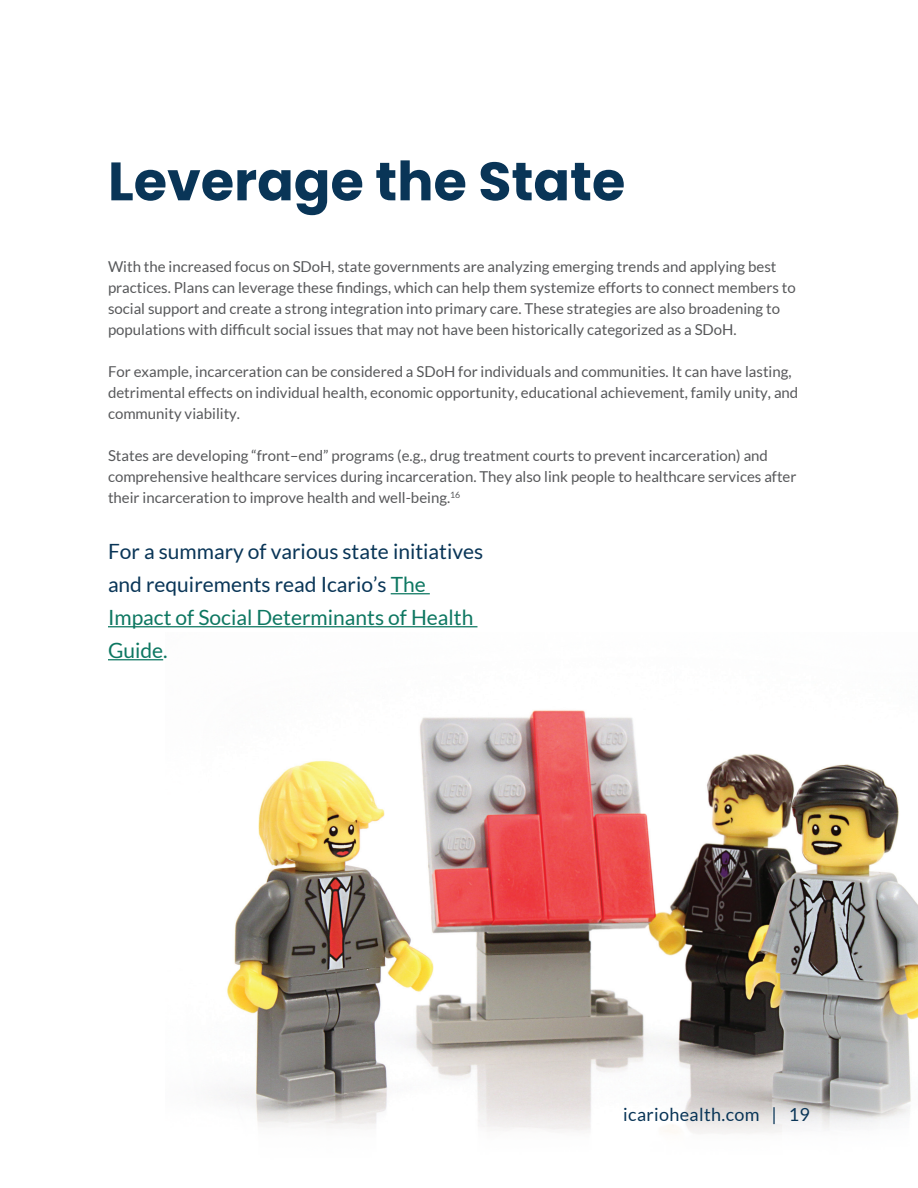
<style>
.page{position:relative;width:918px;height:1188px;background:#fff}
.page>*{position:absolute;margin:0;border:0;box-sizing:border-box;transform-origin:0 0}
.t1{font:700 54px "Poppins";color:#093557}
.t2{font:21px/33px "Lato";color:#093557}
.t3{font:18px "Lato";letter-spacing:.02em;color:#093557}
.t4{font:15px/21px "Lato";color:#57585a}
.s1{color:#0d7761}
</style>
<div class="page">
<img style="left:221px;top:710px;width:697px;height:424px">
<hr style="left:391px;top:593px;width:39px;height:1px;background:#0d7761">
<hr style="left:108px;top:626px;width:369px;height:1px;background:#0d7761">
<hr style="left:108px;top:659px;width:55px;height:1px;background:#0d7761">
<h1 class="t1" style="left:108px;top:150px;width:519px">Leverage the State</h1>
<p class="t4" style="left:108px;top:256px;width:689px">With the increased focus on SDoH, state governments are analyzing emerging trends and applying best practices. Plans can leverage these findings, which can help them systemize efforts to connect members to social support and create a strong integration into primary care. These strategies are also broadening to populations with difficult social issues that may not have been historically categorized as a SDoH.</p>
<p class="t4" style="left:108px;top:361px;width:692px">For example, incarceration can be considered a SDoH for individuals and communities. It can have lasting, detrimental effects on individual health, economic opportunity, educational achievement, family unity, and community viability.</p>
<p class="t4" style="left:108px;top:445px;width:690px">States are developing “front–end” programs (e.g., drug treatment courts to prevent incarceration) and comprehensive healthcare services during incarceration. They also link people to healthcare services after their incarceration to improve health and well-being.<sup>16</sup></p>
<h2 class="t2" style="left:108px;top:535px;width:377px">For a summary of various state initiatives and requirements read Icario’s <span class="s1">The<br>Impact of Social Determinants of Health<br>Guide.</span></h2>
<p class="t3" style="left:623px;top:1105px;width:188px">icariohealth.com | 19</p>
</div>
